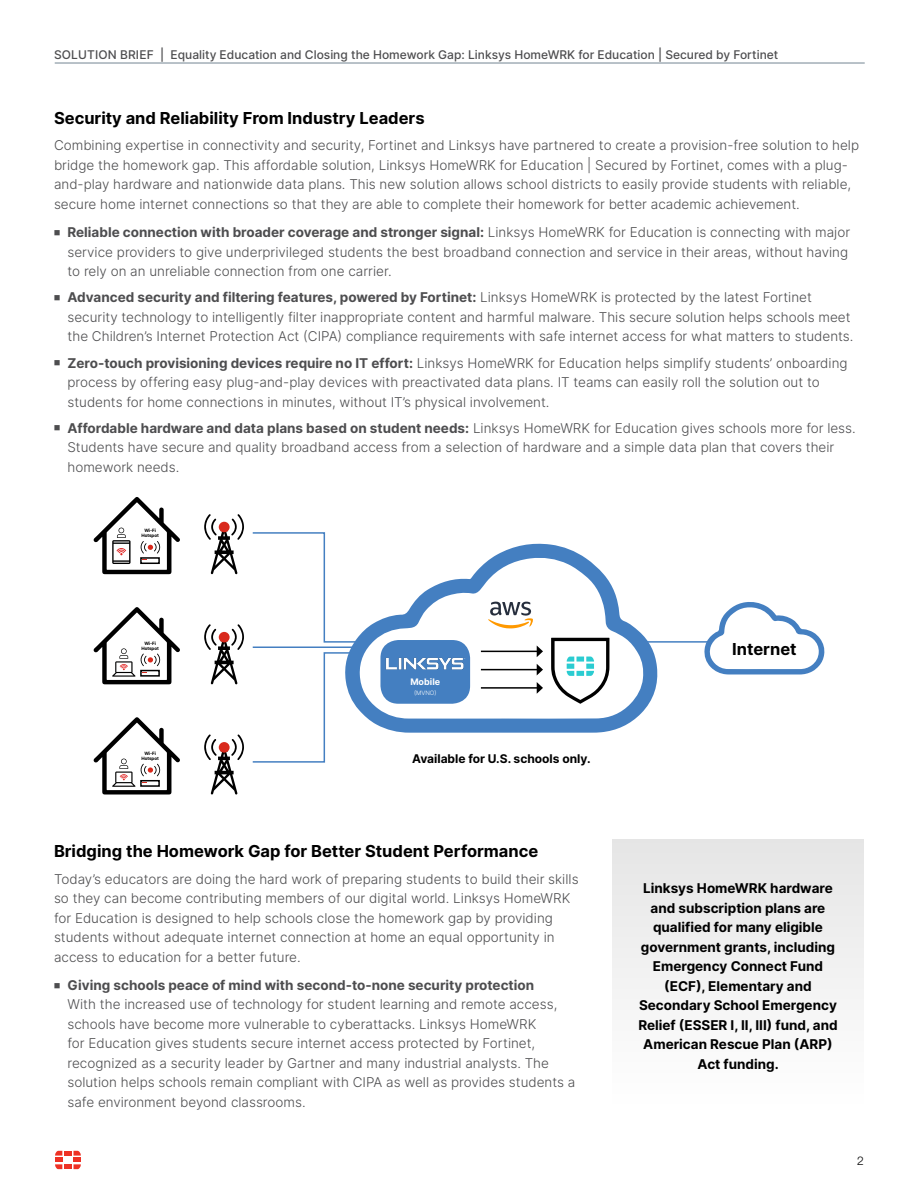
<style>
.page{position:relative;width:918px;height:1188px;background:#fff}
.page>*{position:absolute;margin:0;border:0;box-sizing:border-box;transform-origin:0 0}
.t1{font:700 16.5px "Inter";color:#000}
.t2{font:300 13.5px/19.5px "Inter";color:#4d4d4f}
.t3{font:700 13.5px/19.5px "Inter";color:#000;text-align:center}
.t4{font:500 12px "Inter";color:#4d4d4f}
.t5{font:700 12px "Inter";color:#000}
.t6{font:300 12px "Helvetica Neue LT Pro";color:#000}
.t7{font:700 9px "Inter";color:#fff}
.t8{font:300 6px "Inter";color:#fff}
.t9{font:700 4.5px/5.4px "Inter";letter-spacing:-.01em;color:#000;text-align:center}
.s1{font-weight:700}
</style>
<div class="page">
<hr style="left:55px;top:63px;width:810px;height:1px;background:#738592">
<div style="left:64px;top:1151px;width:8px;height:5px;background:#ee3124"></div>
<div style="left:64px;top:1164px;width:8px;height:5px;background:#ee3124"></div>
<svg style="left:55px;top:1151px;width:7px;height:18px"></svg>
<svg style="left:74px;top:1151px;width:7px;height:18px"></svg>
<svg style="left:94px;top:497px;width:86px;height:77px"></svg>
<svg style="left:94px;top:607px;width:86px;height:77px"></svg>
<svg style="left:94px;top:717px;width:86px;height:78px"></svg>
<svg style="left:344px;top:543px;width:314px;height:190px"></svg>
<svg style="left:704px;top:602px;width:121px;height:72px"></svg>
<hr style="left:640px;top:641px;width:71px;height:2px;background:#447fc1">
<hr style="left:253px;top:647px;width:107px;height:1px;background:#447fc1">
<svg style="left:252px;top:532px;width:110px;height:111px"></svg>
<svg style="left:252px;top:651px;width:110px;height:112px"></svg>
<svg style="left:204px;top:514px;width:40px;height:60px"></svg>
<svg style="left:204px;top:624px;width:40px;height:60px"></svg>
<svg style="left:204px;top:734px;width:40px;height:61px"></svg>
<div style="left:380px;top:640px;width:90px;height:64px;background:#447fc1;border-radius:18px"></div>
<img style="left:385px;top:657px;width:80px;height:13px">
<svg style="left:551px;top:638px;width:58px;height:66px"></svg>
<svg style="left:488px;top:602px;width:45px;height:27px"></svg>
<hr style="left:481px;top:651px;width:56px;height:1px;background:#000">
<svg style="left:537px;top:646px;width:6px;height:11px"></svg>
<hr style="left:481px;top:669px;width:56px;height:1px;background:#000">
<svg style="left:537px;top:664px;width:6px;height:11px"></svg>
<hr style="left:481px;top:687px;width:56px;height:2px;background:#000">
<svg style="left:537px;top:682px;width:6px;height:12px"></svg>
<div style="left:612px;top:839px;width:252px;height:268px;background:#f2f2f2"></div>
<p class="t4" style="left:54px;top:46px;width:726px">SOLUTION BRIEF | Equality Education and Closing the Homework Gap: Linksys HomeWRK for Education | Secured by Fortinet</p>
<p class="t1" style="left:54px;top:106px;width:372px">Security and Reliability From Industry Leaders</p>
<p class="t2" style="left:54px;top:135px;width:807px">Combining expertise in connectivity and security, Fortinet and Linksys have partnered to create a provision-free solution to help bridge the homework gap. This affordable solution, Linksys HomeWRK for Education | Secured by Fortinet, comes with a plug&shy;and-play hardware and nationwide data plans. This new solution allows school districts to easily provide students with reliable, secure home internet connections so that they are able to complete their homework for better academic achievement.</p>
<p class="t2" style="left:68px;top:222px;width:784px;text-indent:-14px">■ <span class="s1">Reliable connection with broader coverage and stronger signal:</span> Linksys HomeWRK for Education is connecting with major service providers to give underprivileged students the best broadband connection and service in their areas, without having to rely on an unreliable connection from one carrier.</p>
<p class="t2" style="left:68px;top:288px;width:788px;text-indent:-14px">■ <span class="s1">Advanced security and filtering features, powered by Fortinet:</span> Linksys HomeWRK is protected by the latest Fortinet security technology to intelligently filter inappropriate content and harmful malware. This secure solution helps schools meet the Children’s Internet Protection Act (CIPA) compliance requirements with safe internet access for what matters to students.</p>
<p class="t2" style="left:68px;top:353px;width:782px;text-indent:-14px">■ <span class="s1">Zero-touch provisioning devices require no IT effort:</span> Linksys HomeWRK for Education helps simplify students’ onboarding process by offering easy plug-and-play devices with preactivated data plans. IT teams can easily roll the solution out to students for home connections in minutes, without IT’s physical involvement.</p>
<p class="t2" style="left:68px;top:418px;width:790px;text-indent:-14px">■ <span class="s1">Affordable hardware and data plans based on student needs:</span> Linksys HomeWRK for Education gives schools more for less.<br>Students have secure and quality broadband access from a selection of hardware and a simple data plan that covers their homework needs.</p>
<p class="t9" style="left:141px;top:528px;width:19px">Wi-Fi<br>Hotspot</p>
<p class="t9" style="left:141px;top:640px;width:19px">Wi-Fi<br>Hotspot</p>
<p class="t9" style="left:141px;top:750px;width:19px">Wi-Fi<br>Hotspot</p>
<p class="t7" style="left:410px;top:676px;width:31px">Mobile</p>
<p class="t8" style="left:414px;top:688px;width:24px">(MVNO)</p>
<p class="t5" style="left:412px;top:750px;width:180px">Available for U.S. schools only.</p>
<p class="t1" style="left:54px;top:839px;width:486px">Bridging the Homework Gap for Better Student Performance</p>
<p class="t2" style="left:54px;top:869px;width:526px">Today’s educators are doing the hard work of preparing students to build their skills so they can become contributing members of our digital world. Linksys HomeWRK for Education is designed to help schools close the homework gap by providing students without adequate internet connection at home an equal opportunity in access to education for a better future.</p>
<p class="t2" style="left:68px;top:975px;width:509px;text-indent:-14px">■ <span class="s1">Giving schools peace of mind with second-to-none security protection<br></span>With the increased use of technology for student learning and remote access, schools have become more vulnerable to cyberattacks. Linksys HomeWRK<br>for Education gives students secure internet access protected by Fortinet, recognized as a security leader by Gartner and many industrial analysts. The solution helps schools remain compliant with CIPA as well as provides students a safe environment beyond classrooms.</p>
<p class="t1" style="left:732px;top:637px;width:66px">Internet</p>
<p class="t3" style="left:638px;top:878px;width:201px">Linksys HomeWRK hardware and subscription plans are qualified for many eligible government grants, including<br>Emergency Connect Fund (ECF), Elementary and<br>Secondary School Emergency<br>Relief (ESSER I, II, III) fund, and<br>American Rescue Plan (ARP)<br>Act funding.</p>
<p class="t6" style="left:857px;top:1154px;width:8px">2</p>
</div>
